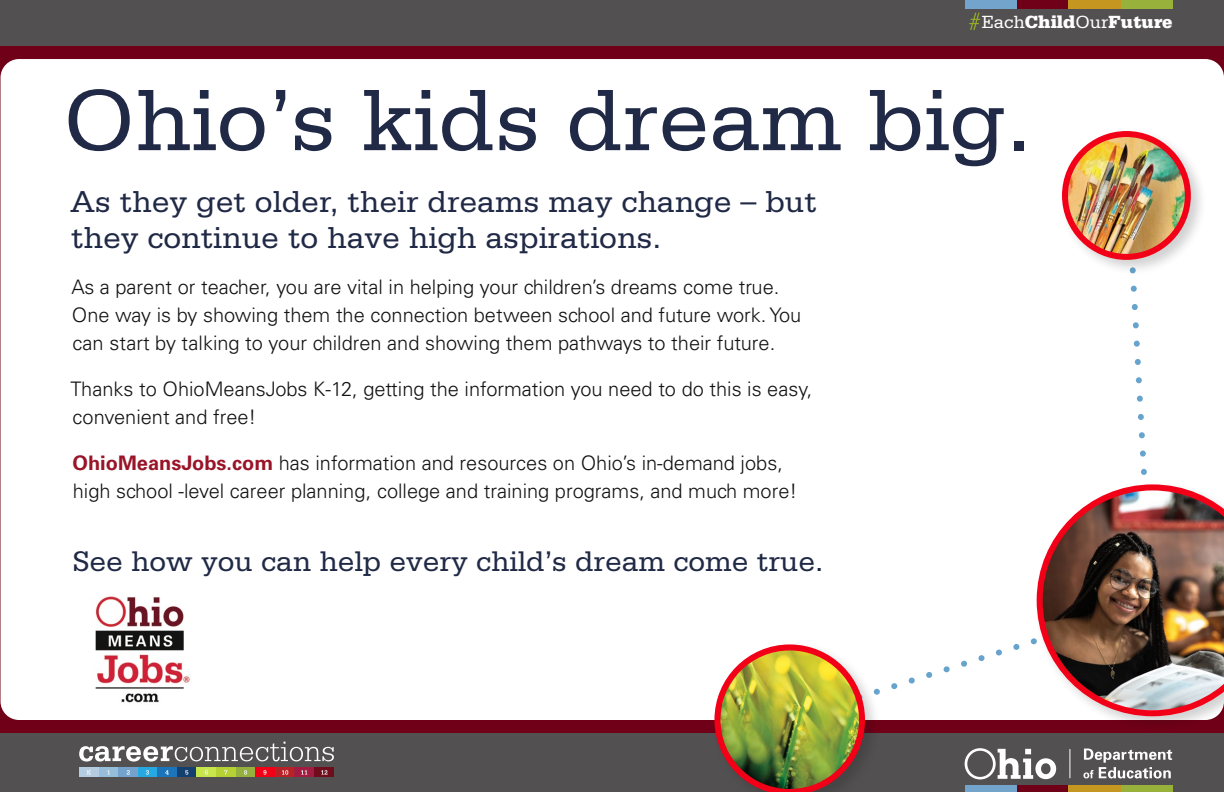
<style>
.page{position:relative;width:1224px;height:792px;background:#fff}
.page>*{position:absolute;margin:0;border:0;box-sizing:border-box;transform-origin:0 0}
.HD{font:92px "Serifa Std";color:#202945}
.SUB_HD{font:32px/36px "Serifa Std";color:#202945}
.Call_to_Action{font:30px "Serifa Std";color:#202945}
.BOD{font:300 20px/28px "Univers LT Std";color:#121212}
.t1{font:900 18.6px "Serifa Std";color:#fff}
.s1{font-weight:400}
.s2{font-weight:700;color:#9a1428}
</style>
<div class="page">
<div style="left:0;top:0;width:1224px;height:72px;background:#525051"></div>
<div style="left:0;top:706px;width:1224px;height:86px;background:#525051"></div>
<div style="left:0;top:46px;width:1224px;height:687px;background:#700017"></div>
<div style="left:1px;top:59px;width:1223px;height:661px;background:#fff;border-radius:19px"></div>
<svg style="left:969px;top:13px;width:11px;height:17px"></svg>
<div style="left:1121px;top:0;width:52px;height:9px;background:#97b13b"></div>
<div style="left:1068px;top:0;width:53px;height:9px;background:#c59721"></div>
<div style="left:1017px;top:0;width:51px;height:9px;background:#700017"></div>
<div style="left:965px;top:0;width:52px;height:9px;background:#73a5cc"></div>
<svg style="left:965px;top:748px;width:91px;height:31px"></svg>
<svg style="left:1070px;top:749px;width:1px;height:29px"></svg>
<svg style="left:1083px;top:749px;width:89px;height:30px"></svg>
<div style="left:1121px;top:785px;width:52px;height:7px;background:#97b13b"></div>
<div style="left:1068px;top:785px;width:53px;height:7px;background:#c59721"></div>
<div style="left:1017px;top:785px;width:51px;height:7px;background:#700017"></div>
<div style="left:965px;top:785px;width:52px;height:7px;background:#73a5cc"></div>
<svg style="left:891px;top:638px;width:142px;height:52px"></svg>
<svg style="left:1130px;top:285px;width:17px;height:190px"></svg>
<div style="left:1033px;top:481px;width:191px;height:252px;background:#121212;opacity:.2"></div>
<img style="left:1037px;top:484px;width:187px;height:232px">
<div style="left:1058px;top:127px;width:150px;height:149px;background:#121212;opacity:.2"></div>
<img style="left:1065px;top:134px;width:123px;height:123px;border-radius:61px">
<div style="left:1062px;top:131px;width:129px;height:129px;border:6px solid #f20017;border-radius:50%"></div>
<div style="left:711px;top:641px;width:171px;height:151px;background:#121212;opacity:.2"></div>
<img style="left:714px;top:644px;width:151px;height:148px">
<img style="left:95px;top:596px;width:95px;height:107px">
<svg style="left:79px;top:742px;width:255px;height:20px"></svg>
<div style="left:79px;top:767px;width:20px;height:10px;background:#b3cce0"></div>
<div style="left:99px;top:767px;width:19px;height:10px;background:#96bdd9"></div>
<div style="left:118px;top:767px;width:20px;height:10px;background:#73a3cc"></div>
<div style="left:138px;top:767px;width:20px;height:10px;background:#26a8e0"></div>
<div style="left:157px;top:767px;width:20px;height:10px;background:#1c75ba"></div>
<div style="left:177px;top:767px;width:20px;height:10px;background:#144070"></div>
<div style="left:197px;top:767px;width:19px;height:10px;background:#c7e64d"></div>
<div style="left:216px;top:767px;width:20px;height:10px;background:#b5d133"></div>
<div style="left:236px;top:767px;width:19px;height:10px;background:#94b03d"></div>
<div style="left:255px;top:767px;width:20px;height:10px;background:#f20017"></div>
<div style="left:275px;top:767px;width:20px;height:10px;background:#b82126"></div>
<div style="left:295px;top:767px;width:19px;height:10px;background:#a11c40"></div>
<div style="left:314px;top:767px;width:20px;height:10px;background:#700d1c"></div>
<svg style="left:87px;top:770px;width:4px;height:5px"></svg>
<svg style="left:107px;top:770px;width:3px;height:5px"></svg>
<svg style="left:127px;top:770px;width:3px;height:5px"></svg>
<svg style="left:146px;top:770px;width:3px;height:5px"></svg>
<svg style="left:165px;top:770px;width:4px;height:5px"></svg>
<svg style="left:185px;top:770px;width:3px;height:5px"></svg>
<svg style="left:205px;top:770px;width:3px;height:5px"></svg>
<svg style="left:244px;top:770px;width:3px;height:5px"></svg>
<svg style="left:263px;top:770px;width:4px;height:5px"></svg>
<svg style="left:282px;top:770px;width:6px;height:5px"></svg>
<svg style="left:301px;top:770px;width:6px;height:5px"></svg>
<svg style="left:321px;top:770px;width:7px;height:5px"></svg>
<p class="t1" style="left:981px;top:11px;width:193px"><span class="s1">Each</span>Child<span class="s1">Our</span>Future</p>
<p class="HD" style="left:63px;top:69px;width:970px">Ohio’s kids dream big.</p>
<p class="SUB_HD" style="left:70px;top:184px;width:748px">As they get older, their dreams may change – but they continue to have high aspirations.</p>
<p class="BOD" style="left:71px;top:273px;width:732px">As a parent or teacher, you are vital in helping your children’s dreams come true.<br>One way is by showing them the connection between school and future work. You can start by talking to your children and showing them pathways to their future.</p>
<p class="BOD" style="left:71px;top:375px;width:743px">Thanks to OhioMeansJobs K-12, getting the information you need to do this is easy, convenient and free!</p>
<p class="BOD" style="left:72px;top:449px;width:726px"><span class="s2">OhioMeansJobs.com</span> has information and resources on Ohio’s in-demand jobs, high school -level career planning, college and training programs, and much more!</p>
<p class="Call_to_Action" style="left:73px;top:545px;width:752px">See how you can help every child’s dream come true.</p>
</div>
